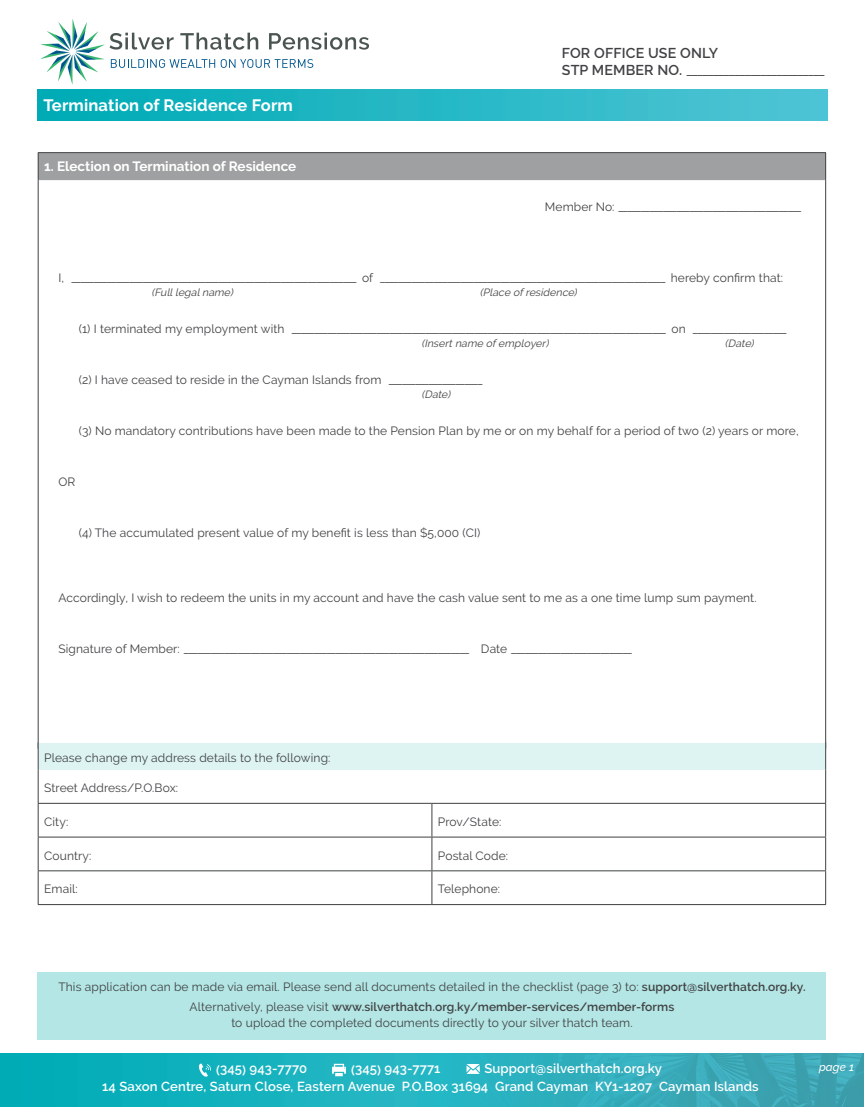
<style>
.page{position:relative;width:864px;height:1107px;background:#fff}
.page>*{position:absolute;margin:0;border:0;box-sizing:border-box;transform-origin:0 0}
.t1{font:700 16.5px "Raleway";letter-spacing:.01em;color:#fff}
.t2{font:14.25px "Raleway";color:#404143}
.t3{font:600 14.25px "Raleway";letter-spacing:.01em;color:#404143}
.t4{font:700 13.5px "Raleway";color:#fff}
.t5{font:600 13.05px "Raleway";letter-spacing:.01em;color:#fff}
.t6{font:12px/16.5px "Raleway";letter-spacing:.01em;color:#404143;text-align:center}
.t7{font:italic 500 11.4px "Raleway";color:#fff}
.t8{font:italic 10.5px "Raleway";color:#404143}
.s1{font-weight:600}
</style>
<div class="page">
<svg style="left:110px;top:33px;width:64px;height:17px"></svg>
<svg style="left:180px;top:33px;width:78px;height:17px"></svg>
<svg style="left:269px;top:33px;width:100px;height:17px"></svg>
<svg style="left:111px;top:59px;width:104px;height:9px"></svg>
<svg style="left:221px;top:59px;width:92px;height:9px"></svg>
<svg style="left:41px;top:19px;width:63px;height:65px"></svg>
<svg style="left:0;top:1053px;width:444px;height:54px;background:#12b1bd"></svg>
<img style="left:444px;top:1053px;width:420px;height:54px">
<svg style="left:467px;top:1064px;width:13px;height:10px"></svg>
<svg style="left:196px;top:1063px;width:15px;height:15px"></svg>
<svg style="left:332px;top:1064px;width:14px;height:12px"></svg>
<div style="left:38px;top:89px;width:789px;height:32px;background:linear-gradient(to right,#00abb5,#50c4d5)"></div>
<div style="left:38px;top:972px;width:788px;height:68px;background:#b3e6e4"></div>
<div style="left:38px;top:153px;width:788px;height:27px;background:#9fa0a1"></div>
<hr style="left:38px;top:180px;width:1px;height:568px;background:#404143">
<hr style="left:825px;top:180px;width:1px;height:568px;background:#404143">
<svg style="left:38px;top:153px;width:1px;height:27px"></svg>
<hr style="left:38px;top:152px;width:788px;height:1px;background:#404143">
<svg style="left:825px;top:153px;width:1px;height:27px"></svg>
<div style="left:38px;top:743px;width:788px;height:27px;background:#def4f3"></div>
<hr style="left:38px;top:770px;width:1px;height:33px;background:#404143">
<hr style="left:825px;top:770px;width:1px;height:33px;background:#404143">
<hr style="left:38px;top:803px;width:394px;height:1px;background:#404143">
<hr style="left:38px;top:804px;width:1px;height:33px;background:#404143">
<hr style="left:432px;top:803px;width:394px;height:1px;background:#404143">
<hr style="left:432px;top:804px;width:1px;height:33px;background:#404143">
<hr style="left:825px;top:804px;width:1px;height:33px;background:#404143">
<hr style="left:38px;top:837px;width:394px;height:1px;background:#404143">
<hr style="left:38px;top:837px;width:1px;height:33px;background:#404143">
<hr style="left:432px;top:837px;width:394px;height:1px;background:#404143">
<hr style="left:432px;top:837px;width:1px;height:33px;background:#404143">
<hr style="left:825px;top:837px;width:1px;height:33px;background:#404143">
<hr style="left:38px;top:870px;width:394px;height:1px;background:#404143">
<hr style="left:38px;top:871px;width:1px;height:33px;background:#404143">
<hr style="left:432px;top:870px;width:394px;height:1px;background:#404143">
<hr style="left:432px;top:871px;width:1px;height:33px;background:#404143">
<hr style="left:825px;top:871px;width:1px;height:33px;background:#404143">
<hr style="left:38px;top:904px;width:394px;height:1px;background:#404143">
<hr style="left:432px;top:904px;width:394px;height:1px;background:#404143">
<svg style="left:38px;top:743px;width:1px;height:27px"></svg>
<svg style="left:825px;top:743px;width:1px;height:27px"></svg>
<p class="t1" style="left:44px;top:96px;width:251px">Termination of Residence Form</p>
<p class="t4" style="left:44px;top:159px;width:254px">1. Election on Termination of Residence</p>
<p class="t3" style="left:562px;top:45px;width:158px">FOR OFFICE USE ONLY</p>
<p class="t2" style="left:562px;top:62px;width:265px"><span class="s1">STP MEMBER NO.</span> __________________________</p>
<p class="t6" style="left:545px;top:199px;width:259px">Member No: _________________________________________</p>
<p class="t6" style="left:58px;top:270px;width:726px">I, ________________________________________________________________ of ________________________________________________________________ hereby confirm that:</p>
<p class="t6" style="left:79px;top:321px;width:710px">(1) I terminated my employment with ____________________________________________________________________________________ on _____________________</p>
<p class="t6" style="left:79px;top:372px;width:406px">(2) I have ceased to reside in the Cayman Islands from _____________________</p>
<p class="t6" style="left:79px;top:423px;width:722px">(3) No mandatory contributions have been made to the Pension Plan by me or on my behalf for a period of two (2) years or more,</p>
<p class="t6" style="left:58px;top:474px;width:18px">OR</p>
<p class="t8" style="left:151px;top:286px;width:85px">(Fulllegalname)</p>
<p class="t8" style="left:480px;top:286px;width:101px">(Place of residence)</p>
<p class="t8" style="left:421px;top:337px;width:131px">(Insertname of employer)</p>
<p class="t8" style="left:725px;top:337px;width:33px">(Date)</p>
<p class="t8" style="left:421px;top:388px;width:33px">(Date)</p>
<p class="t6" style="left:79px;top:525px;width:403px">(4) The accumulated present value of my benefit is less than $5,000 (CI)</p>
<p class="t6" style="left:58px;top:589px;width:700px">Accordingly, I wish to redeem the units in my account and have the cash value sent to me as a one time lump sum payment.</p>
<p class="t6" style="left:58px;top:640px;width:576px">Signature of Member: ________________________________________________________________ Date ___________________________</p>
<p class="t6" style="left:44px;top:749px;width:288px">Please change my address details to the following:</p>
<p class="t6" style="left:44px;top:780px;width:136px">Street Address/P.O.Box:</p>
<p class="t6" style="left:44px;top:813px;width:26px">City:</p>
<p class="t6" style="left:438px;top:813px;width:65px">Prov/State:</p>
<p class="t6" style="left:44px;top:847px;width:49px">Country:</p>
<p class="t6" style="left:438px;top:847px;width:72px">Postal Code:</p>
<p class="t6" style="left:44px;top:881px;width:35px">Email:</p>
<p class="t6" style="left:438px;top:881px;width:64px">Telephone:</p>
<p class="t6" style="left:58px;top:978px;width:749px">This application can be made via email. Please send all documents detailed in the checklist (page 3) to: <span class="s1">support@silverthatch.org.ky.</span></p>
<p class="t6" style="left:190px;top:998px;width:486px">Alternatively, please visit <span class="s1">www.silverthatch.org.ky/member-services/member-forms </span>to upload the completed documents directly to your silver thatch team.</p>
<p class="t5" style="left:216px;top:1061px;width:93px">(345) 943-7770</p>
<p class="t5" style="left:351px;top:1061px;width:91px">(345) 943-7771</p>
<p class="t5" style="left:484px;top:1061px;width:179px">Support@silverthatch.org.ky</p>
<p class="t5" style="left:102px;top:1079px;width:658px">14 Saxon Centre, Saturn Close, Eastern Avenue P.O.Box 31694 Grand Cayman KY1-1207 Cayman Islands</p>
<p class="t7" style="left:819px;top:1060px;width:37px">page 1</p>
</div>
